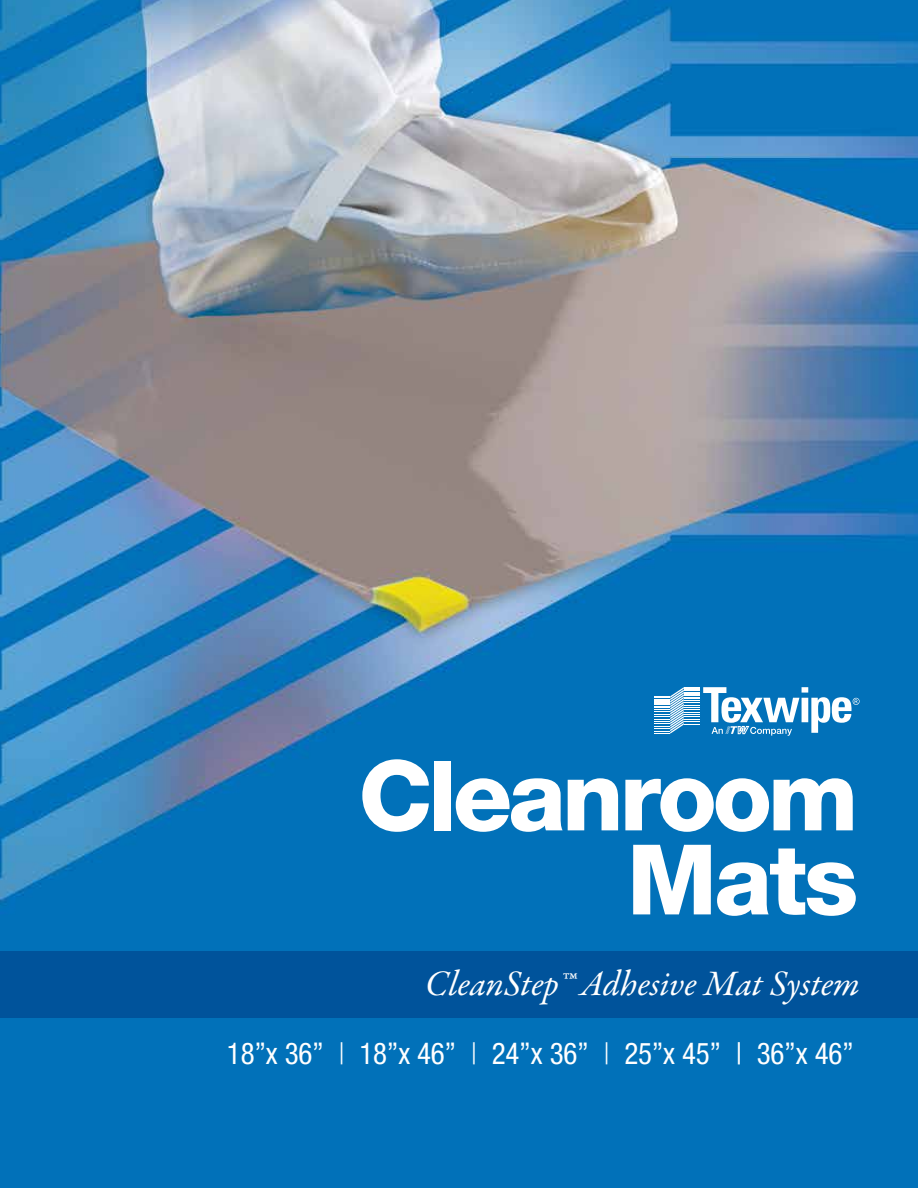
<style>
.page{position:relative;width:918px;height:1188px;background:#fff}
.page>*{position:absolute;margin:0;border:0;box-sizing:border-box;transform-origin:0 0}
.t1{font:800 97.5px/84px "Helvetica Neue";letter-spacing:-.04em;color:#fff;text-align:right}
.t2{font:italic 36px "Garamond Premr Pro";letter-spacing:-.005em;color:#fff}
.t3{font:condensed 30px "Helvetica Neue";letter-spacing:-.01em;color:#fff}
.s1{font-weight:300}
</style>
<div class="page">
<img style="left:0;top:0;width:918px;height:1188px">
<svg style="left:654px;top:687px;width:206px;height:49px"></svg>
<div style="left:0;top:951px;width:918px;height:66px;background:#00539b"></div>
<h1 class="t1" style="left:358px;top:753px;width:502px">Cleanroom<br>Mats</h1>
<p class="t2" style="left:425px;top:961px;width:436px">CleanStep™ Adhesive Mat System</p>
<p class="t3" style="left:227px;top:1036px;width:628px">18”x 36” <span class="s1">|</span> 18”x 46” <span class="s1">|</span> 24”x 36” <span class="s1">|</span> 25”x 45” | 36”x 46”</p>
</div>
